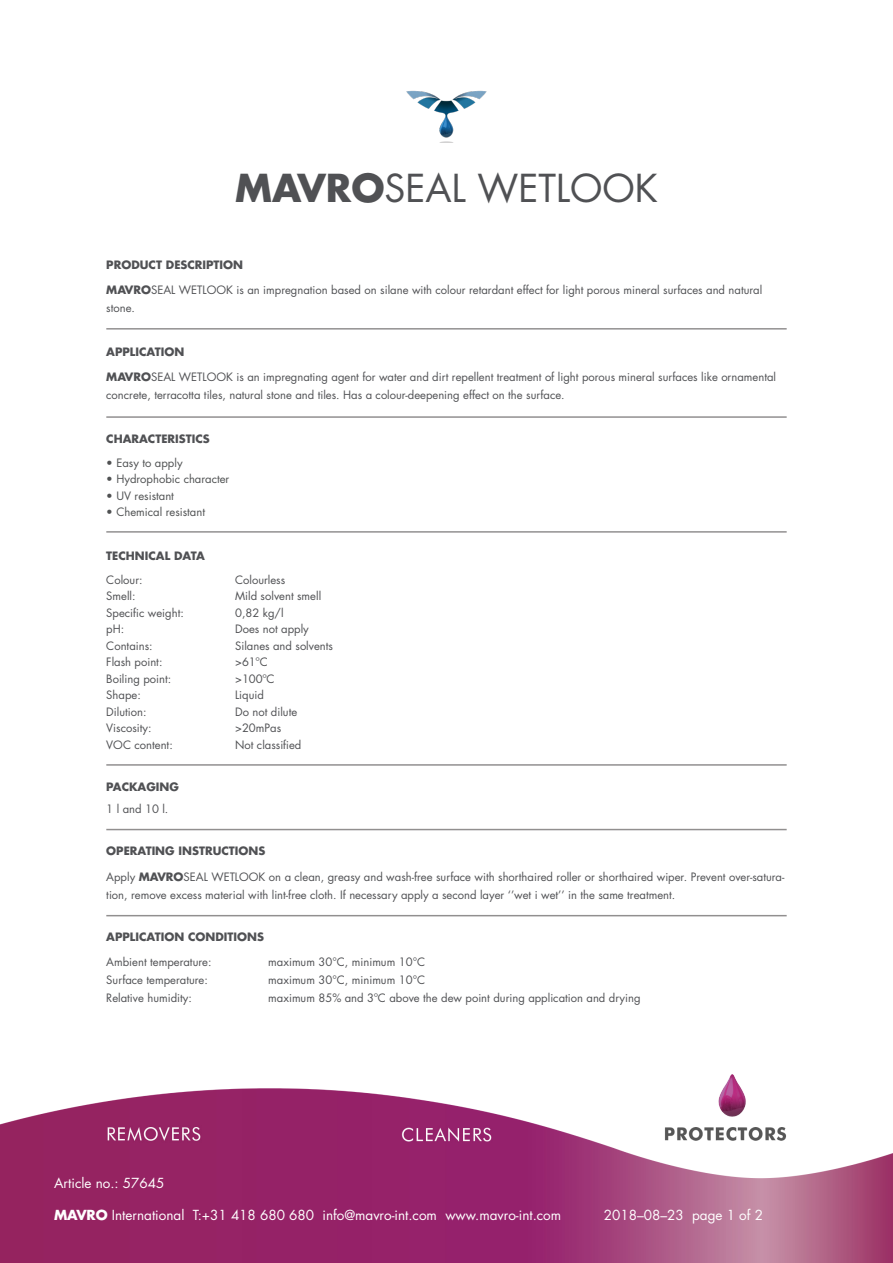
<style>
.page{position:relative;width:893px;height:1263px;background:#fff}
.page>*{position:absolute;margin:0;border:0;box-sizing:border-box;transform-origin:0 0}
.t1{font:37.5px "Futura Std";color:#505154}
.t2{font:13.5px "Futura Std";color:#fff}
.t3{font:11.25px/18px "Futura Std";color:#505154}
.t4{font:700 11.25px "Futura Std";color:#505154}
.t5{font:11.25px "Futura Std";color:#4f5152}
.s1{font-weight:700}
</style>
<div class="page">
<img style="left:0;top:1074px;width:893px;height:189px">
<img style="left:406px;top:90px;width:81px;height:52px">
<hr style="left:106px;top:328px;width:681px;height:2px;background:#231f20">
<hr style="left:106px;top:416px;width:681px;height:2px;background:#231f20">
<hr style="left:106px;top:531px;width:681px;height:2px;background:#231f20">
<hr style="left:106px;top:764px;width:681px;height:2px;background:#231f20">
<hr style="left:106px;top:829px;width:681px;height:1px;background:#231f20">
<hr style="left:106px;top:915px;width:681px;height:1px;background:#231f20">
<p class="t1" style="left:235px;top:164px;width:424px"><span class="s1">MAVRO</span>SEAL WETLOOK</p>
<p class="t4" style="left:106px;top:257px;width:138px">PRODUCT DESCRIPTION</p>
<p class="t3" style="left:106px;top:281px;width:657px"><span class="s1">MAVRO</span>SEAL WETLOOK is an impregnation based on silane with colour retardant effect for light porous mineral surfaces and natural stone.</p>
<p class="t4" style="left:106px;top:344px;width:79px">APPLICATION</p>
<p class="t3" style="left:106px;top:368px;width:671px"><span class="s1">MAVRO</span>SEAL WETLOOK is an impregnating agent for water and dirt repellent treatment of light porous mineral surfaces like ornamental concrete, terracotta tiles, natural stone and tiles. Has a colour-deepening effect on the surface.</p>
<p class="t4" style="left:106px;top:431px;width:105px">CHARACTERISTICS</p>
<p class="t5" style="left:106px;top:455px;width:78px">• Easy to apply</p>
<p class="t5" style="left:106px;top:472px;width:125px">• Hydrophobic character</p>
<p class="t5" style="left:106px;top:488px;width:69px">• UV resistant</p>
<p class="t5" style="left:106px;top:505px;width:100px">• Chemical resistant</p>
<p class="t4" style="left:106px;top:548px;width:100px">TECHNICAL DATA</p>
<p class="t3" style="left:106px;top:571px;width:38px">Colour:</p>
<p class="t3" style="left:235px;top:571px;width:52px">Colourless</p>
<p class="t3" style="left:106px;top:587px;width:31px">Smell:</p>
<p class="t3" style="left:235px;top:587px;width:88px">Mild solvent smell</p>
<p class="t3" style="left:106px;top:604px;width:79px">Specific weight:</p>
<p class="t3" style="left:235px;top:604px;width:50px">0,82 kg/l</p>
<p class="t3" style="left:106px;top:620px;width:19px">pH:</p>
<p class="t3" style="left:235px;top:620px;width:75px">Does not apply</p>
<p class="t3" style="left:106px;top:637px;width:48px">Contains:</p>
<p class="t3" style="left:235px;top:637px;width:99px">Silanes and solvents</p>
<p class="t3" style="left:106px;top:653px;width:58px">Flash point:</p>
<p class="t3" style="left:235px;top:653px;width:34px">&gt;61oC</p>
<p class="t3" style="left:106px;top:670px;width:66px">Boiling point:</p>
<p class="t3" style="left:235px;top:670px;width:41px">&gt;100oC</p>
<p class="t3" style="left:106px;top:686px;width:36px">Shape:</p>
<p class="t3" style="left:235px;top:686px;width:30px">Liquid</p>
<p class="t3" style="left:106px;top:703px;width:42px">Dilution:</p>
<p class="t3" style="left:235px;top:703px;width:64px">Do not dilute</p>
<p class="t3" style="left:106px;top:719px;width:47px">Viscosity:</p>
<p class="t3" style="left:235px;top:719px;width:48px">&gt;20mPas</p>
<p class="t3" style="left:106px;top:736px;width:68px">VOC content:</p>
<p class="t3" style="left:235px;top:736px;width:68px">Not classified</p>
<p class="t4" style="left:106px;top:779px;width:74px">PACKAGING</p>
<p class="t3" style="left:106px;top:800px;width:64px">1 l and 10 l.</p>
<p class="t4" style="left:106px;top:843px;width:161px">OPERATING INSTRUCTIONS</p>
<p class="t3" style="left:106px;top:868px;width:680px">Apply <span class="s1">MAVRO</span>SEAL WETLOOK on a clean, greasy and wash-free surface with shorthaired roller or shorthaired wiper. Prevent over-satura&shy;tion, remove excess material with lint-free cloth. If necessary apply a second layer ‘’wet i wet’’ in the same treatment.</p>
<p class="t4" style="left:106px;top:929px;width:159px">APPLICATION CONDITIONS</p>
<p class="t3" style="left:106px;top:953px;width:107px">Ambient temperature:</p>
<p class="t3" style="left:268px;top:953px;width:158px">maximum 30°C, minimum 10°C</p>
<p class="t3" style="left:106px;top:971px;width:103px">Surface temperature:</p>
<p class="t3" style="left:268px;top:971px;width:158px">maximum 30°C, minimum 10°C</p>
<p class="t3" style="left:106px;top:989px;width:87px">Relative humidity:</p>
<p class="t3" style="left:268px;top:989px;width:374px">maximum 85% and 3oC above the dew point during application and drying</p>
<p class="t2" style="left:54px;top:1174px;width:112px">Article no.: 57645</p>
<p class="t2" style="left:54px;top:1207px;width:509px"><span class="s1">MAVRO</span> International T:+31 418 680 680 info@mavro-int.com www.mavro-int.com</p>
<p class="t2" style="left:604px;top:1207px;width:161px">2018–08–23 page 1 of 2</p>
</div>
